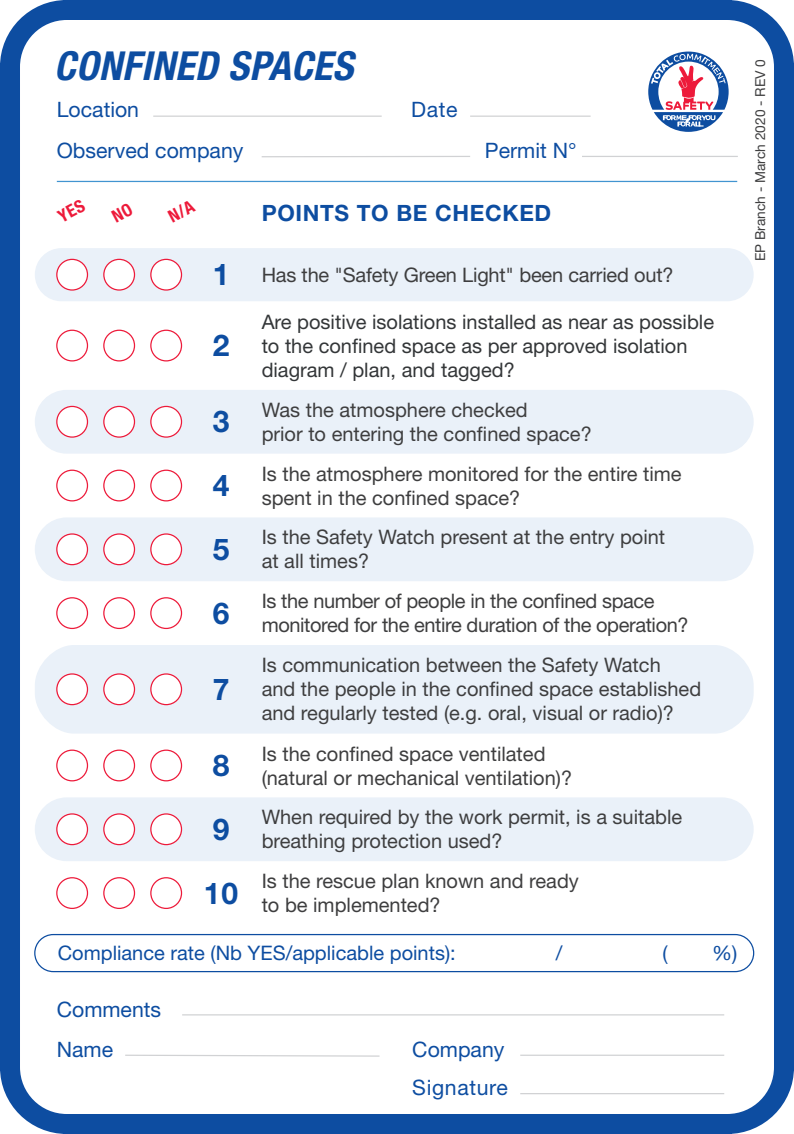
<style>
.page{position:relative;width:794px;height:1134px;background:#fff}
.page>*{position:absolute;margin:0;border:0;box-sizing:border-box;transform-origin:0 0}
.Texte{font:italic 700 condensed 40px "Helvetica Neue LT Com";letter-spacing:.01em;color:#0d4da1}
.Texte-2{font:700 30px "Helvetica Neue LT Std";color:#0d4da1}
.Texte-3{font:700 22.5px "Helvetica Neue LT Std";letter-spacing:.03em;color:#0d4da1}
.Texte-4{font:21.25px "Helvetica Neue LT Std";color:#0d4da1}
.Texte-5{font:21.25px "Helvetica Neue LT Std";letter-spacing:.03em;color:#0d4da1}
.Texte_courant{font:20px/24px "Helvetica Neue LT Std";color:#3e3e3f}
.Texte_courant-2{font:20px/24px "Helvetica Neue LT Std";color:#333638}
.Texte_courant-3{font:20px/24px "Helvetica Neue LT Std";letter-spacing:-.02em;color:#3e3e3f}
.Texte-6{font:20px "Helvetica Neue LT Std";color:#0d4da1}
.Texte_courant-4{font:13.75px "Helvetica Neue LT Std";color:#3e3e3f}
</style>
<div class="page">
<div style="left:35px;top:645px;width:718px;height:89px;background:#eaf1f9;border-radius:40px"></div>
<div style="left:35px;top:797px;width:718px;height:64px;background:#eaf1f9;border-radius:32px"></div>
<div style="left:35px;top:517px;width:718px;height:64px;background:#eaf1f9;border-radius:32px"></div>
<div style="left:35px;top:248px;width:718px;height:53px;background:#eaf1f9;border-radius:27px"></div>
<div style="left:35px;top:390px;width:718px;height:64px;background:#eaf1f9;border-radius:32px"></div>
<div style="left:57px;top:259px;width:30px;height:31px;background:#fff;border-radius:50%"></div>
<div style="left:56px;top:259px;width:32px;height:32px;border:1px solid #ed1a3a;border-radius:50%"></div>
<div style="left:104px;top:259px;width:30px;height:31px;background:#fff;border-radius:50%"></div>
<div style="left:103px;top:259px;width:32px;height:32px;border:1px solid #ed1a3a;border-radius:50%"></div>
<div style="left:151px;top:259px;width:30px;height:31px;background:#fff;border-radius:50%"></div>
<div style="left:150px;top:259px;width:32px;height:32px;border:1px solid #ed1a3a;border-radius:50%"></div>
<div style="left:57px;top:406px;width:30px;height:31px;background:#fff;border-radius:50%"></div>
<div style="left:56px;top:406px;width:32px;height:32px;border:1px solid #ed1a3a;border-radius:50%"></div>
<div style="left:104px;top:406px;width:30px;height:31px;background:#fff;border-radius:50%"></div>
<div style="left:103px;top:406px;width:32px;height:32px;border:1px solid #ed1a3a;border-radius:50%"></div>
<div style="left:151px;top:406px;width:30px;height:31px;background:#fff;border-radius:50%"></div>
<div style="left:150px;top:406px;width:32px;height:32px;border:1px solid #ed1a3a;border-radius:50%"></div>
<div style="left:56px;top:470px;width:32px;height:31px;border:1px solid #ed1a3a;border-radius:50%"></div>
<div style="left:103px;top:470px;width:32px;height:31px;border:1px solid #ed1a3a;border-radius:50%"></div>
<div style="left:150px;top:470px;width:32px;height:31px;border:1px solid #ed1a3a;border-radius:50%"></div>
<div style="left:57px;top:534px;width:30px;height:31px;background:#fff;border-radius:50%"></div>
<div style="left:56px;top:533px;width:32px;height:32px;border:1px solid #ed1a3a;border-radius:50%"></div>
<div style="left:104px;top:534px;width:30px;height:31px;background:#fff;border-radius:50%"></div>
<div style="left:103px;top:533px;width:32px;height:32px;border:1px solid #ed1a3a;border-radius:50%"></div>
<div style="left:151px;top:534px;width:30px;height:31px;background:#fff;border-radius:50%"></div>
<div style="left:150px;top:533px;width:32px;height:32px;border:1px solid #ed1a3a;border-radius:50%"></div>
<div style="left:57px;top:674px;width:30px;height:31px;background:#fff;border-radius:50%"></div>
<div style="left:56px;top:673px;width:32px;height:32px;border:1px solid #ed1a3a;border-radius:50%"></div>
<div style="left:104px;top:674px;width:30px;height:31px;background:#fff;border-radius:50%"></div>
<div style="left:103px;top:673px;width:32px;height:32px;border:1px solid #ed1a3a;border-radius:50%"></div>
<div style="left:151px;top:674px;width:30px;height:31px;background:#fff;border-radius:50%"></div>
<div style="left:150px;top:673px;width:32px;height:32px;border:1px solid #ed1a3a;border-radius:50%"></div>
<div style="left:56px;top:749px;width:32px;height:32px;border:1px solid #ed1a3a;border-radius:50%"></div>
<div style="left:103px;top:749px;width:32px;height:32px;border:1px solid #ed1a3a;border-radius:50%"></div>
<div style="left:150px;top:749px;width:32px;height:32px;border:1px solid #ed1a3a;border-radius:50%"></div>
<div style="left:57px;top:814px;width:30px;height:31px;background:#fff;border-radius:50%"></div>
<div style="left:56px;top:813px;width:32px;height:32px;border:1px solid #ed1a3a;border-radius:50%"></div>
<div style="left:104px;top:814px;width:30px;height:31px;background:#fff;border-radius:50%"></div>
<div style="left:103px;top:813px;width:32px;height:32px;border:1px solid #ed1a3a;border-radius:50%"></div>
<div style="left:151px;top:814px;width:30px;height:31px;background:#fff;border-radius:50%"></div>
<div style="left:150px;top:813px;width:32px;height:32px;border:1px solid #ed1a3a;border-radius:50%"></div>
<div style="left:56px;top:877px;width:32px;height:32px;border:1px solid #ed1a3a;border-radius:50%"></div>
<div style="left:103px;top:877px;width:32px;height:32px;border:1px solid #ed1a3a;border-radius:50%"></div>
<div style="left:150px;top:877px;width:32px;height:32px;border:1px solid #ed1a3a;border-radius:50%"></div>
<div style="left:56px;top:330px;width:32px;height:31px;border:1px solid #ed1a3a;border-radius:50%"></div>
<div style="left:103px;top:330px;width:32px;height:31px;border:1px solid #ed1a3a;border-radius:50%"></div>
<div style="left:150px;top:330px;width:32px;height:31px;border:1px solid #ed1a3a;border-radius:50%"></div>
<div style="left:56px;top:597px;width:32px;height:32px;border:1px solid #ed1a3a;border-radius:50%"></div>
<div style="left:103px;top:597px;width:32px;height:32px;border:1px solid #ed1a3a;border-radius:50%"></div>
<div style="left:150px;top:597px;width:32px;height:32px;border:1px solid #ed1a3a;border-radius:50%"></div>
<hr style="left:57px;top:181px;width:680px;height:1px;background:#4194d0">
<div style="left:34px;top:934px;width:720px;height:38px;border:1px solid #0d4da1;border-radius:19px"></div>
<div style="left:0;top:0;width:794px;height:1134px;border:20px solid #0d4da1;border-radius:57px"></div>
<hr style="left:153px;top:116px;width:229px;height:1px;background:#d1d2d4">
<hr style="left:262px;top:156px;width:208px;height:1px;background:#d1d2d4">
<hr style="left:470px;top:116px;width:120px;height:1px;background:#d1d2d4">
<div style="left:646px;top:49px;width:85px;height:85px;border:35px solid #fff;border-radius:50%"></div>
<svg style="left:648px;top:52px;width:80px;height:80px"></svg>
<hr style="left:582px;top:156px;width:156px;height:1px;background:#d1d2d4">
<hr style="left:182px;top:1014px;width:542px;height:1px;background:#d1d2d4">
<hr style="left:520px;top:1093px;width:204px;height:1px;background:#d1d2d4">
<svg style="left:125px;top:1054px;width:255px;height:3px"></svg>
<hr style="left:520px;top:1054px;width:204px;height:2px;background:#d1d2d4">
<div style="left:63px;top:0;width:668px;height:8px;background:#0d4da1"></div>
<div style="left:63px;top:1126px;width:668px;height:8px;background:#0d4da1"></div>
<div style="left:0;top:63px;width:7px;height:1007px;background:#0d4da1"></div>
<div style="left:787px;top:63px;width:7px;height:1007px;background:#0d4da1"></div>
<p class="Texte" style="left:54px;top:42px;width:300px">CONFINED SPACES</p>
<p class="Texte-4" style="left:57px;top:97px;width:84px">Location</p>
<p class="Texte-4" style="left:57px;top:138px;width:188px">Observed company</p>
<p class="Texte-4" style="left:411px;top:97px;width:48px">Date</p>
<p class="Texte-4" style="left:485px;top:138px;width:93px">Permit N°</p>
<p class="Texte-2" style="left:213px;top:256px;width:18px">1</p>
<p class="Texte-2" style="left:213px;top:327px;width:18px">2</p>
<p class="Texte-2" style="left:213px;top:403px;width:18px">3</p>
<p class="Texte-2" style="left:213px;top:467px;width:18px">4</p>
<p class="Texte-2" style="left:213px;top:531px;width:18px">5</p>
<p class="Texte-2" style="left:213px;top:595px;width:18px">6</p>
<p class="Texte-2" style="left:213px;top:671px;width:18px">7</p>
<p class="Texte-2" style="left:213px;top:747px;width:18px">8</p>
<p class="Texte-2" style="left:213px;top:811px;width:18px">9</p>
<p class="Texte-2" style="left:204px;top:874px;width:36px">10</p>
<p class="Texte-3" style="left:262px;top:199px;width:291px">POINTS TO BE CHECKED</p>
<p class="Texte_courant" style="left:262px;top:262px;width:413px">Has the "Safety Green Light" been carried out?</p>
<p class="Texte_courant-2" style="left:262px;top:309px;width:454px">Are positive isolations installed as near as possible to the confined space as per approved isolation diagram / plan, and tagged?</p>
<p class="Texte_courant" style="left:262px;top:397px;width:332px">Was the atmosphere checked<br>prior to entering the confined space?</p>
<p class="Texte_courant" style="left:262px;top:461px;width:421px">Is the atmosphere monitored for the entire time spent in the confined space?</p>
<p class="Texte_courant" style="left:262px;top:525px;width:405px">Is the Safety Watch present at the entry point at all times?</p>
<p class="Texte_courant-3" style="left:262px;top:589px;width:428px">Is the number of people in the confined space monitored for the entire duration of the operation?</p>
<p class="Texte_courant" style="left:262px;top:653px;width:441px">Is communication between the Safety Watch<br>and the people in the confined space established and regularly tested (e.g. oral, visual or radio)?</p>
<p class="Texte_courant" style="left:262px;top:741px;width:312px">Is the confined space ventilated (natural or mechanical ventilation)?</p>
<p class="Texte_courant" style="left:262px;top:805px;width:422px">When required by the work permit, is a suitable breathing protection used?</p>
<p class="Texte_courant" style="left:262px;top:869px;width:319px">Is the rescue plan known and ready to be implemented?</p>
<p class="Texte-6" style="left:58px;top:941px;width:399px">Compliance rate (Nb YES/applicable points):</p>
<p class="Texte-6" style="left:556px;top:941px;width:8px">/</p>
<p class="Texte-6" style="left:662px;top:941px;width:7px">(</p>
<p class="Texte-6" style="left:712px;top:941px;width:27px">%)</p>
<p class="Texte-4" style="left:57px;top:996px;width:106px">Comments</p>
<p class="Texte-4" style="left:57px;top:1036px;width:58px">Name</p>
<p class="Texte-4" style="left:412px;top:1036px;width:94px">Company</p>
<p class="Texte-5" style="left:412px;top:1074px;width:97px">Signature</p>
<p class="Texte_courant-4" style="left:752px;top:261px;width:203px;rotate:-90deg">EP Branch - March 2020 - REV 0</p>
</div>
